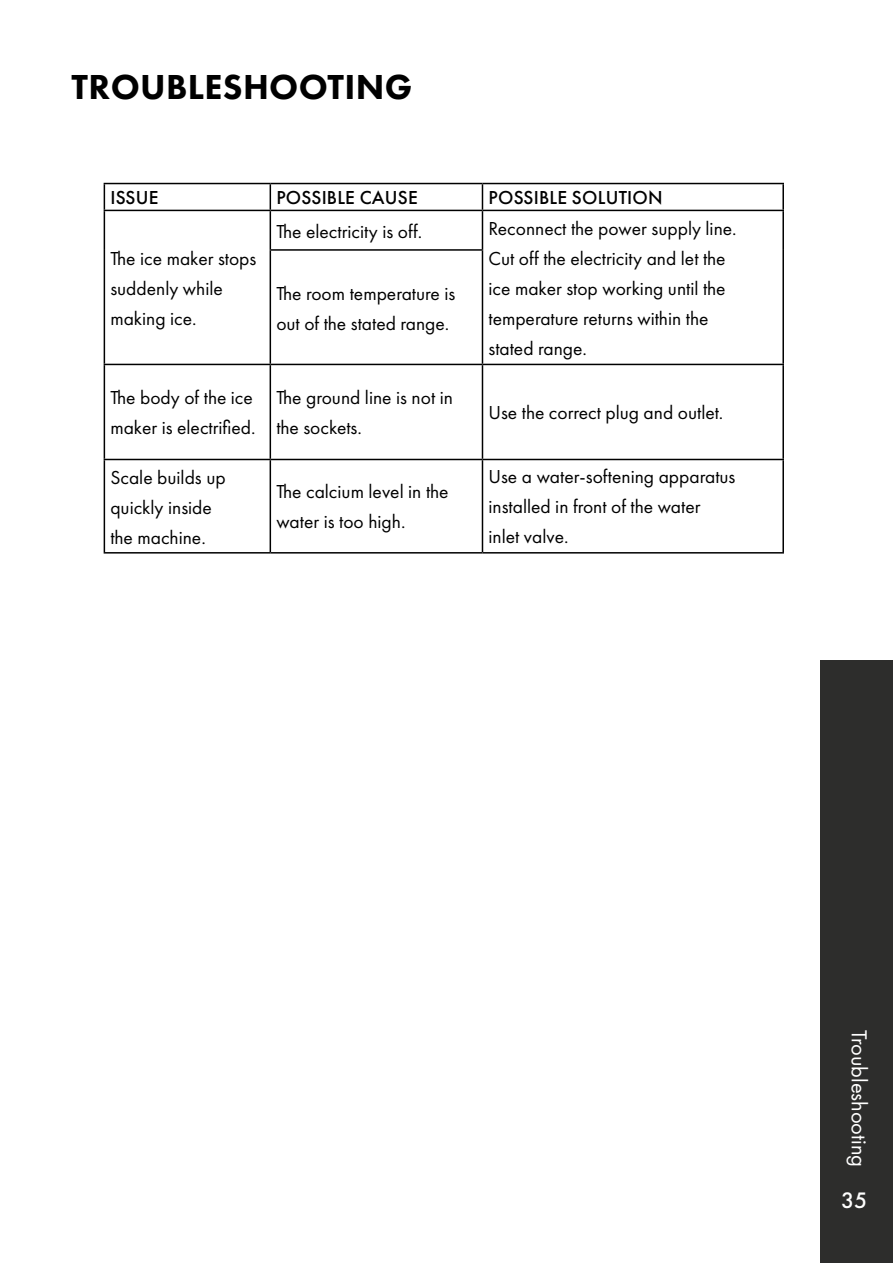
<style>
.page{position:relative;width:893px;height:1263px;background:#fff}
.page>*{position:absolute;margin:0;border:0;box-sizing:border-box;transform-origin:0 0}
.t1{font:800 36px "Futura PT";letter-spacing:.01em;color:#000}
.t2{font:500 23.25px "Futura PT";color:#fff}
.t3{font:22.5px "Futura PT";color:#fff}
.t4{font:19.5px/30px "Futura PT";color:#000}
.t5{font:500 19.5px "Futura PT";letter-spacing:.01em;color:#000}
</style>
<div class="page">
<div style="left:820px;top:659px;width:73px;height:604px;background:#2d2d2c"></div>
<hr style="left:104px;top:183px;width:166px;height:1px;background:#000">
<svg style="left:104px;top:184px;width:1px;height:26px"></svg>
<hr style="left:270px;top:183px;width:212px;height:1px;background:#000">
<svg style="left:270px;top:184px;width:1px;height:26px"></svg>
<hr style="left:482px;top:183px;width:302px;height:1px;background:#000">
<svg style="left:482px;top:184px;width:1px;height:26px"></svg>
<hr style="left:782px;top:184px;width:2px;height:26px;background:#000">
<hr style="left:104px;top:210px;width:166px;height:1px;background:#000">
<hr style="left:104px;top:211px;width:1px;height:39px;background:#000">
<hr style="left:270px;top:210px;width:212px;height:1px;background:#000">
<hr style="left:270px;top:211px;width:1px;height:38px;background:#000">
<hr style="left:482px;top:210px;width:302px;height:1px;background:#000">
<hr style="left:482px;top:211px;width:1px;height:38px;background:#000">
<hr style="left:782px;top:211px;width:2px;height:39px;background:#000">
<hr style="left:104px;top:250px;width:1px;height:114px;background:#000">
<hr style="left:270px;top:249px;width:213px;height:2px;background:#000">
<hr style="left:270px;top:251px;width:1px;height:113px;background:#000">
<hr style="left:482px;top:251px;width:1px;height:113px;background:#000">
<hr style="left:782px;top:250px;width:2px;height:114px;background:#000">
<hr style="left:104px;top:364px;width:166px;height:1px;background:#000">
<hr style="left:104px;top:365px;width:1px;height:94px;background:#000">
<hr style="left:270px;top:364px;width:212px;height:1px;background:#000">
<hr style="left:270px;top:365px;width:1px;height:94px;background:#000">
<hr style="left:482px;top:364px;width:302px;height:1px;background:#000">
<hr style="left:482px;top:365px;width:1px;height:94px;background:#000">
<hr style="left:782px;top:365px;width:2px;height:94px;background:#000">
<hr style="left:104px;top:459px;width:166px;height:1px;background:#000">
<hr style="left:104px;top:460px;width:1px;height:92px;background:#000">
<hr style="left:270px;top:459px;width:212px;height:1px;background:#000">
<hr style="left:270px;top:460px;width:1px;height:92px;background:#000">
<hr style="left:482px;top:459px;width:302px;height:1px;background:#000">
<hr style="left:482px;top:460px;width:1px;height:92px;background:#000">
<hr style="left:782px;top:460px;width:2px;height:92px;background:#000">
<hr style="left:104px;top:552px;width:166px;height:2px;background:#000">
<hr style="left:270px;top:552px;width:212px;height:2px;background:#000">
<hr style="left:482px;top:552px;width:302px;height:2px;background:#000">
<h1 class="t1" style="left:72px;top:65px;width:342px">TROUBLESHOOTING</h1>
<p class="t5" style="left:110px;top:189px;width:50px">ISSUE</p>
<p class="t5" style="left:276px;top:189px;width:143px">POSSIBLE CAUSE</p>
<p class="t5" style="left:489px;top:189px;width:176px">POSSIBLE SOLUTION</p>
<p class="t4" style="left:110px;top:245px;width:148px">The ice maker stops suddenly while making ice.</p>
<p class="t4" style="left:276px;top:217px;width:147px">The electricity is off.</p>
<p class="t4" style="left:488px;top:215px;width:250px">Reconnect the power supply line.<br>Cut off the electricity and let the ice maker stop working until the temperature returns within the stated range.</p>
<p class="t4" style="left:276px;top:279px;width:181px">The room temperature is out of the stated range.</p>
<p class="t4" style="left:110px;top:384px;width:147px">The body of the ice maker is electrified.</p>
<p class="t4" style="left:276px;top:384px;width:178px">The ground line is not in the sockets.</p>
<p class="t4" style="left:110px;top:463px;width:117px">Scale builds up quickly inside the machine.</p>
<p class="t4" style="left:276px;top:478px;width:174px">The calcium level in the water is too high.</p>
<p class="t4" style="left:488px;top:399px;width:236px">Use the correct plug and outlet.</p>
<p class="t4" style="left:488px;top:463px;width:248px">Use a water-softening apparatus installed in front of the water inlet valve.</p>
<p class="t3" style="left:869px;top:1030px;width:139px;rotate:90deg">Troubleshooting</p>
<p class="t2" style="left:841px;top:1190px;width:28px">35</p>
</div>
